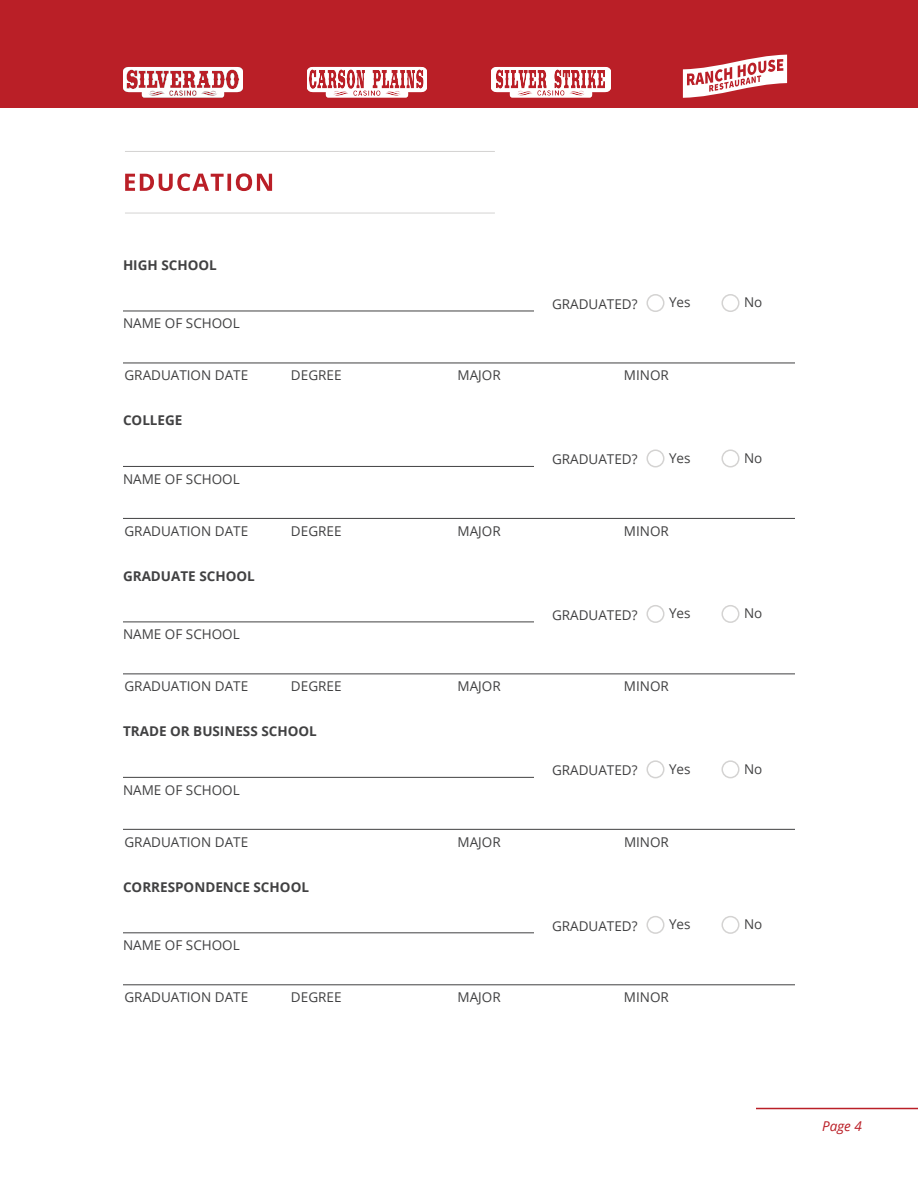
<style>
.page{position:relative;width:918px;height:1188px;background:#fff}
.page>*{position:absolute;margin:0;border:0;box-sizing:border-box;transform-origin:0 0}
.t1{font:13.5px "Open Sans";color:#414142}
.t2{font:700 13.5px "Open Sans";color:#414142}
.t3{font:italic 13.5px "Open Sans";color:#ba1f27}
</style>
<div class="page">
<div style="left:0;top:0;width:918px;height:108px;background:#ba1f27"></div>
<hr style="left:756px;top:1108px;width:162px;height:1px;background:#ba1f27">
<svg style="left:123px;top:67px;width:120px;height:30px"></svg>
<svg style="left:307px;top:67px;width:120px;height:30px"></svg>
<svg style="left:491px;top:67px;width:120px;height:30px"></svg>
<svg style="left:683px;top:55px;width:104px;height:43px"></svg>
<hr style="left:125px;top:151px;width:370px;height:1px;background:#d4d3d2">
<hr style="left:125px;top:213px;width:370px;height:1px;background:#d4d3d2">
<svg style="left:125px;top:173px;width:147px;height:18px"></svg>
<hr style="left:123px;top:363px;width:672px;height:1px;background:#414142">
<hr style="left:123px;top:311px;width:411px;height:1px;background:#414142">
<div style="left:646px;top:294px;width:18px;height:18px;border:2px solid #d4d3d2;border-radius:50%"></div>
<div style="left:722px;top:294px;width:18px;height:18px;border:2px solid #d4d3d2;border-radius:50%"></div>
<hr style="left:123px;top:518px;width:672px;height:1px;background:#414142">
<hr style="left:123px;top:466px;width:411px;height:1px;background:#414142">
<div style="left:646px;top:449px;width:18px;height:18px;border:2px solid #d4d3d2;border-radius:50%"></div>
<div style="left:722px;top:449px;width:18px;height:18px;border:2px solid #d4d3d2;border-radius:50%"></div>
<hr style="left:123px;top:829px;width:672px;height:1px;background:#414142">
<hr style="left:123px;top:777px;width:411px;height:1px;background:#414142">
<div style="left:646px;top:760px;width:18px;height:18px;border:2px solid #d4d3d2;border-radius:50%"></div>
<div style="left:722px;top:760px;width:18px;height:18px;border:2px solid #d4d3d2;border-radius:50%"></div>
<hr style="left:123px;top:674px;width:672px;height:1px;background:#414142">
<hr style="left:123px;top:622px;width:411px;height:1px;background:#414142">
<div style="left:646px;top:605px;width:18px;height:18px;border:2px solid #d4d3d2;border-radius:50%"></div>
<div style="left:722px;top:605px;width:18px;height:18px;border:2px solid #d4d3d2;border-radius:50%"></div>
<hr style="left:123px;top:984px;width:672px;height:1px;background:#414142">
<hr style="left:123px;top:932px;width:411px;height:1px;background:#414142">
<div style="left:646px;top:916px;width:18px;height:18px;border:2px solid #d4d3d2;border-radius:50%"></div>
<div style="left:722px;top:916px;width:18px;height:18px;border:2px solid #d4d3d2;border-radius:50%"></div>
<p class="t2" style="left:123px;top:256px;width:95px">HIGH SCHOOL</p>
<p class="t1" style="left:123px;top:314px;width:118px">NAME OF SCHOOL</p>
<p class="t1" style="left:552px;top:295px;width:87px">GRADUATED?</p>
<p class="t1" style="left:669px;top:293px;width:23px">Yes</p>
<p class="t1" style="left:744px;top:293px;width:20px">No</p>
<p class="t1" style="left:124px;top:366px;width:125px">GRADUATION DATE</p>
<p class="t1" style="left:291px;top:366px;width:52px">DEGREE</p>
<p class="t1" style="left:457px;top:366px;width:45px">MAJOR</p>
<p class="t1" style="left:624px;top:366px;width:46px">MINOR</p>
<p class="t2" style="left:123px;top:411px;width:61px">COLLEGE</p>
<p class="t1" style="left:123px;top:469px;width:118px">NAME OF SCHOOL</p>
<p class="t1" style="left:552px;top:450px;width:87px">GRADUATED?</p>
<p class="t1" style="left:669px;top:449px;width:23px">Yes</p>
<p class="t1" style="left:744px;top:449px;width:20px">No</p>
<p class="t1" style="left:124px;top:521px;width:125px">GRADUATION DATE</p>
<p class="t1" style="left:291px;top:521px;width:52px">DEGREE</p>
<p class="t1" style="left:457px;top:521px;width:45px">MAJOR</p>
<p class="t1" style="left:624px;top:521px;width:46px">MINOR</p>
<p class="t2" style="left:123px;top:567px;width:133px">GRADUATE SCHOOL</p>
<p class="t1" style="left:123px;top:625px;width:118px">NAME OF SCHOOL</p>
<p class="t1" style="left:552px;top:606px;width:87px">GRADUATED?</p>
<p class="t1" style="left:669px;top:604px;width:23px">Yes</p>
<p class="t1" style="left:744px;top:604px;width:20px">No</p>
<p class="t1" style="left:124px;top:677px;width:125px">GRADUATION DATE</p>
<p class="t1" style="left:291px;top:677px;width:52px">DEGREE</p>
<p class="t1" style="left:457px;top:677px;width:45px">MAJOR</p>
<p class="t1" style="left:624px;top:677px;width:46px">MINOR</p>
<p class="t2" style="left:123px;top:722px;width:195px">TRADE OR BUSINESS SCHOOL</p>
<p class="t1" style="left:123px;top:780px;width:118px">NAME OF SCHOOL</p>
<p class="t1" style="left:552px;top:761px;width:87px">GRADUATED?</p>
<p class="t1" style="left:669px;top:759px;width:23px">Yes</p>
<p class="t1" style="left:744px;top:759px;width:20px">No</p>
<p class="t1" style="left:124px;top:832px;width:125px">GRADUATION DATE</p>
<p class="t1" style="left:458px;top:832px;width:45px">MAJOR</p>
<p class="t1" style="left:624px;top:832px;width:46px">MINOR</p>
<p class="t2" style="left:123px;top:877px;width:188px">CORRESPONDENCE SCHOOL</p>
<p class="t1" style="left:123px;top:936px;width:118px">NAME OF SCHOOL</p>
<p class="t1" style="left:552px;top:916px;width:87px">GRADUATED?</p>
<p class="t1" style="left:669px;top:915px;width:23px">Yes</p>
<p class="t1" style="left:744px;top:915px;width:20px">No</p>
<p class="t1" style="left:124px;top:988px;width:125px">GRADUATION DATE</p>
<p class="t1" style="left:291px;top:988px;width:52px">DEGREE</p>
<p class="t1" style="left:457px;top:988px;width:45px">MAJOR</p>
<p class="t1" style="left:624px;top:988px;width:46px">MINOR</p>
<p class="t3" style="left:822px;top:1117px;width:41px">Page 4</p>
</div>
